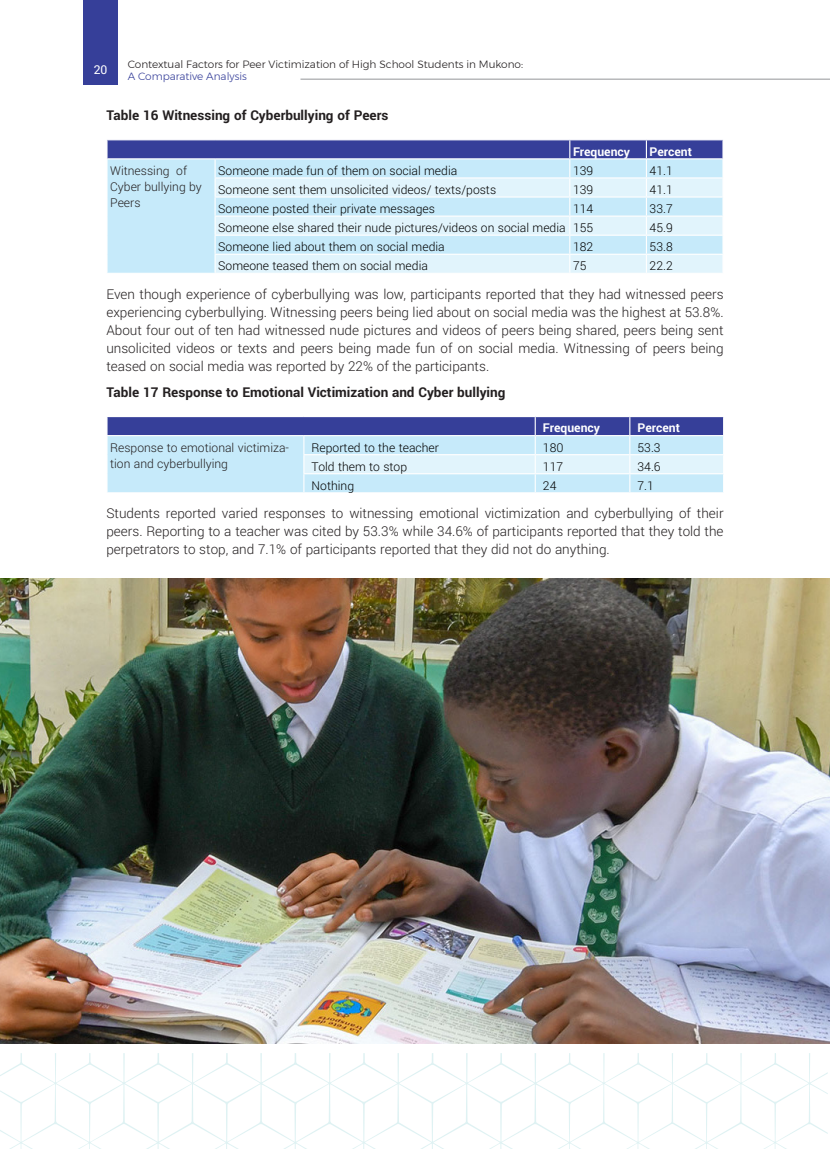
<style>
.page{position:relative;width:830px;height:1149px;background:#fff}
.page>*{position:absolute;margin:0;border:0;box-sizing:border-box;transform-origin:0 0}
.t1{font:300 15px/18px "Yantramanav";color:#231f20;text-align:justify}
.t2{font:700 15px "Yantramanav";color:#231f20}
.t3{font:300 13.5px "Yantramanav";color:#000}
.t4{font:300 13.5px/16.2px "Yantramanav";color:#231f20}
.t5{font:700 13.5px "Yantramanav";color:#fff}
.t6{font:13.5px "Yantramanav";color:#fff}
.t7{font:300 10.5px "Montserrat";color:#231f20}
.t8{font:300 10.5px "Montserrat";color:#363f99}
</style>
<div class="page">
<svg style="left:0;top:1053px;width:827px;height:95px"></svg>
<div style="left:84px;top:0;width:34px;height:85px;background:#363f99"></div>
<hr style="left:300px;top:79px;width:529px;height:1px;background:#939598">
<svg style="left:107px;top:140px;width:616px;height:133px;background:#bed7ed"></svg>
<svg style="left:107px;top:416px;width:616px;height:76px;background:#abc4e3"></svg>
<hr style="left:629px;top:473px;width:94px;height:1px;background:#fff">
<img style="left:0;top:578px;width:829px;height:465px">
<p class="t7" style="left:128px;top:56px;width:397px">Contextual Factors for Peer Victimization of High School Students in Mukono:</p>
<p class="t8" style="left:128px;top:69px;width:121px">A Comparative Analysis</p>
<p class="t2" style="left:106px;top:106px;width:283px">Table 16 Witnessing of Cyberbullying of Peers</p>
<p class="t6" style="left:94px;top:62px;width:15px">20</p>
<p class="t5" style="left:572px;top:143px;width:59px">Frequency</p>
<p class="t5" style="left:649px;top:143px;width:44px">Percent</p>
<p class="t3" style="left:218px;top:162px;width:240px">Someone made fun of them on social media</p>
<p class="t3" style="left:572px;top:162px;width:22px">139</p>
<p class="t3" style="left:649px;top:162px;width:25px">41.1</p>
<p class="t3" style="left:218px;top:181px;width:279px">Someone sent them unsolicited videos/ texts/posts</p>
<p class="t3" style="left:572px;top:181px;width:22px">139</p>
<p class="t3" style="left:649px;top:181px;width:25px">41.1</p>
<p class="t3" style="left:218px;top:200px;width:218px">Someone posted their private messages</p>
<p class="t3" style="left:572px;top:200px;width:22px">114</p>
<p class="t3" style="left:649px;top:200px;width:25px">33.7</p>
<p class="t3" style="left:218px;top:219px;width:349px">Someone else shared their nude pictures/videos on social media</p>
<p class="t3" style="left:572px;top:219px;width:22px">155</p>
<p class="t3" style="left:649px;top:219px;width:25px">45.9</p>
<p class="t3" style="left:218px;top:238px;width:228px">Someone lied about them on social media</p>
<p class="t3" style="left:572px;top:238px;width:22px">182</p>
<p class="t3" style="left:649px;top:238px;width:25px">53.8</p>
<p class="t3" style="left:218px;top:257px;width:211px">Someone teased them on social media</p>
<p class="t3" style="left:572px;top:257px;width:15px">75</p>
<p class="t3" style="left:649px;top:257px;width:25px">22.2</p>
<p class="t1" style="left:106px;top:285px;width:618px">Even though experience of cyberbullying was low, participants reported that they had witnessed peers experiencing cyberbullying. Witnessing peers being lied about on social media was the highest at 53.8%.<br>About four out of ten had witnessed nude pictures and videos of peers being shared, peers being sent unsolicited videos or texts and peers being made fun of on social media. Witnessing of peers being teased on social media was reported by 22% of the participants.</p>
<p class="t2" style="left:106px;top:383px;width:400px">Table 17 Response to Emotional Victimization and Cyber bullying</p>
<p class="t5" style="left:542px;top:420px;width:59px">Frequency</p>
<p class="t5" style="left:637px;top:420px;width:44px">Percent</p>
<p class="t4" style="left:110px;top:439px;width:180px">Response to emotional victimiza&shy;tion and cyberbullying</p>
<p class="t3" style="left:311px;top:439px;width:129px">Reported to the teacher</p>
<p class="t3" style="left:542px;top:439px;width:22px">180</p>
<p class="t3" style="left:637px;top:439px;width:25px">53.3</p>
<p class="t4" style="left:110px;top:162px;width:78px">Witnessing of</p>
<p class="t4" style="left:110px;top:179px;width:93px">Cyber bullying by<br>Peers</p>
<p class="t3" style="left:311px;top:458px;width:97px">Told them to stop</p>
<p class="t3" style="left:542px;top:458px;width:22px">117</p>
<p class="t3" style="left:637px;top:458px;width:25px">34.6</p>
<p class="t3" style="left:311px;top:477px;width:44px">Nothing</p>
<p class="t3" style="left:542px;top:477px;width:15px">24</p>
<p class="t3" style="left:637px;top:477px;width:18px">7.1</p>
<p class="t1" style="left:106px;top:504px;width:618px">Students reported varied responses to witnessing emotional victimization and cyberbullying of their peers. Reporting to a teacher was cited by 53.3% while 34.6% of participants reported that they told the perpetrators to stop, and 7.1% of participants reported that they did not do anything.</p>
</div>
